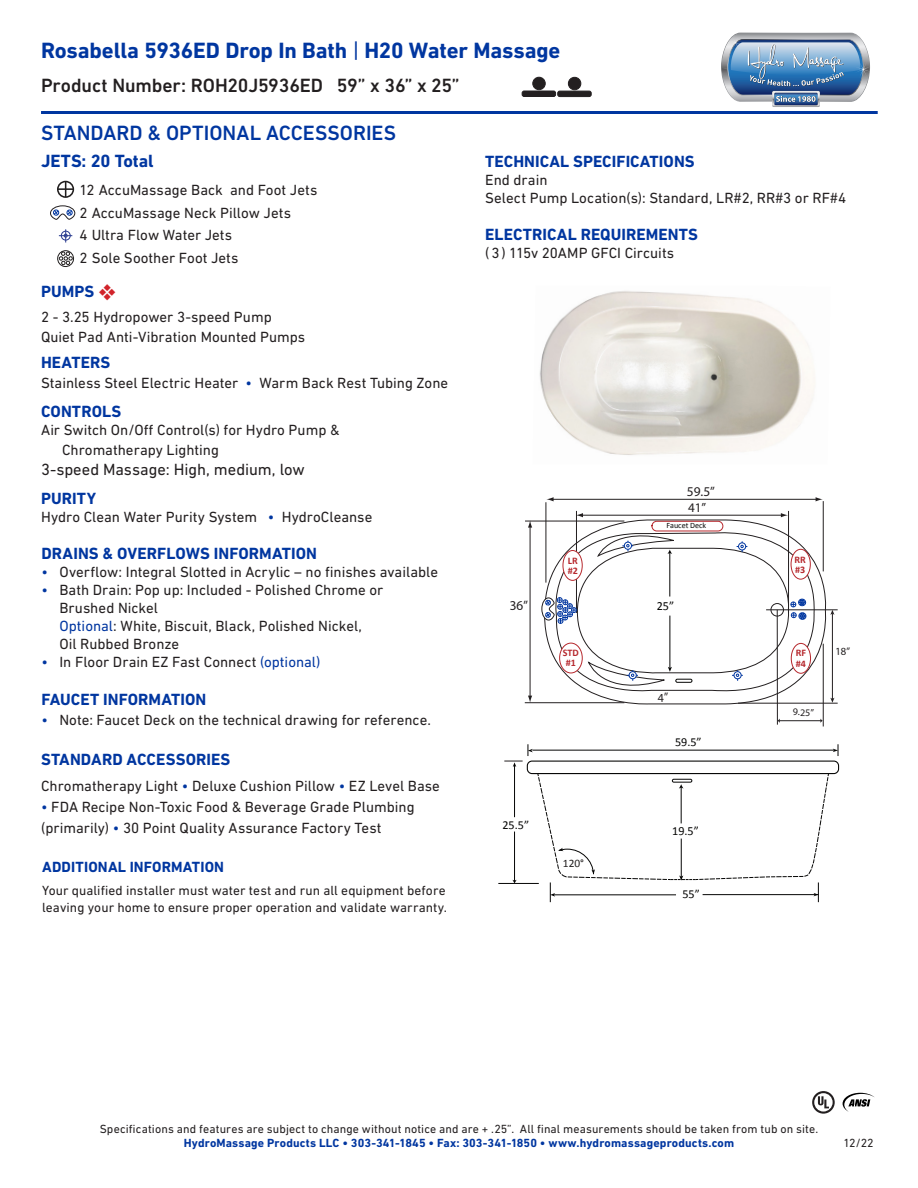
<style>
.page{position:relative;width:918px;height:1188px;background:#fff}
.page>*{position:absolute;margin:0;border:0;box-sizing:border-box;transform-origin:0 0}
.t1{font:700 22.5px "DIN Next LT Pro";letter-spacing:-.005em;color:#0036a0}
.t2{font:500 21px "DIN Next LT Pro";color:#0036a0}
.t3{font:500 19.5px "DIN Next LT Pro";letter-spacing:-.005em;color:#231f20}
.t4{font:700 18px "DIN Next LT Pro";letter-spacing:-.005em;color:#0036a0}
.t5{font:700 16.5px "DIN Next LT Pro";letter-spacing:.005em;color:#0036a0}
.t6{font:16.5px "DIN Next LT Pro";letter-spacing:-.005em;color:#231f20}
.t7{font:15px/18px "DIN Next LT Pro";color:#231f20}
.t8{font:700 15px "DIN Next LT Pro";letter-spacing:.01em;color:#0036a0}
.t9{font:13.5px/16.5px "DIN Next LT Pro";letter-spacing:.005em;color:#231f20}
.t10{font:13.5px "Myriad Pro";color:#231f20}
.t11{font:13.2px "Myriad Pro";color:#231f20}
.t12{font:12.45px "Calibri";color:#050504}
.t13{font:12.15px "Calibri";color:#050504}
.t14{font:12px "DIN Next LT Pro";letter-spacing:.01em;color:#231f20}
.t15{font:700 12px "DIN Next LT Pro";letter-spacing:.015em;color:#0036a0}
.t16{font:11.4px "Calibri";color:#211e1e}
.t17{font:700 10.05px/10.1px "Calibri";color:#b6282d}
.t18{font:10.05px "Myriad Pro";color:#231f20}
.t19{font:8.1px "Calibri";color:#050504}
.s1{font-weight:400}
.s2{font-weight:700;font-size:16.5px;color:#0036a0}
.s3{color:#d1232a}
.s4{color:#0036a0}
</style>
<div class="page">
<img style="left:539px;top:291px;width:276px;height:164px">
<div style="left:533px;top:77px;width:12px;height:13px;background:#231f20;border-radius:50%"></div>
<div style="left:533px;top:77px;width:12px;height:13px;border:1px solid #231f20;border-radius:50%"></div>
<div style="left:522px;top:91px;width:34px;height:6px;background:#231f20;border-radius:2px"></div>
<div style="left:522px;top:91px;width:34px;height:6px;border:1px solid #231f20;border-radius:2px"></div>
<div style="left:568px;top:77px;width:13px;height:13px;background:#231f20;border-radius:50%"></div>
<div style="left:568px;top:77px;width:13px;height:13px;border:1px solid #231f20;border-radius:50%"></div>
<div style="left:558px;top:91px;width:33px;height:6px;background:#231f20;border-radius:2px"></div>
<div style="left:558px;top:91px;width:33px;height:6px;border:1px solid #231f20;border-radius:2px"></div>
<svg style="left:721px;top:33px;width:149px;height:74px;background:#83a0bf"></svg>
<svg style="left:544px;top:519px;width:291px;height:190px"></svg>
<svg style="left:806px;top:524px;width:14px;height:177px"></svg>
<hr style="left:788px;top:511px;width:1px;height:102px;background:#231f20">
<hr style="left:823px;top:501px;width:1px;height:70px;background:#231f20">
<hr style="left:823px;top:644px;width:1px;height:82px;background:#231f20">
<hr style="left:546px;top:502px;width:1px;height:81px;background:#231f20">
<hr style="left:525px;top:702px;width:99px;height:1px;background:#231f20">
<hr style="left:530px;top:526px;width:1px;height:171px;background:#231f20">
<svg style="left:528px;top:696px;width:4px;height:7px"></svg>
<svg style="left:528px;top:520px;width:4px;height:8px"></svg>
<hr style="left:552px;top:499px;width:265px;height:1px;background:#231f20">
<svg style="left:546px;top:497px;width:8px;height:4px"></svg>
<svg style="left:816px;top:497px;width:7px;height:4px"></svg>
<hr style="left:779px;top:720px;width:42px;height:1px;background:#231f20">
<hr style="left:576px;top:511px;width:1px;height:102px;background:#231f20">
<hr style="left:525px;top:521px;width:99px;height:1px;background:#231f20">
<hr style="left:738px;top:703px;width:100px;height:1px;background:#231f20">
<svg style="left:833px;top:744px;width:6px;height:12px"></svg>
<div style="left:527px;top:761px;width:312px;height:13px;border:1px solid #050504;border-radius:5px"></div>
<hr style="left:532px;top:750px;width:302px;height:1px;background:#050504">
<hr style="left:777px;top:610px;width:1px;height:115px;background:#231f20">
<hr style="left:766px;top:610px;width:72px;height:1px;background:#231f20">
<hr style="left:832px;top:613px;width:1px;height:86px;background:#231f20">
<svg style="left:830px;top:610px;width:4px;height:5px"></svg>
<svg style="left:830px;top:698px;width:4px;height:5px"></svg>
<hr style="left:514px;top:832px;width:1px;height:49px;background:#050504">
<svg style="left:512px;top:880px;width:5px;height:3px"></svg>
<hr style="left:498px;top:883px;width:41px;height:1px;background:#050504">
<hr style="left:514px;top:765px;width:1px;height:52px;background:#050504">
<svg style="left:504px;top:744px;width:29px;height:23px"></svg>
<svg style="left:791px;top:643px;width:20px;height:30px"></svg>
<div style="left:791px;top:643px;width:20px;height:31px;border:1px solid #b6282d;border-radius:50%"></div>
<svg style="left:791px;top:549px;width:19px;height:30px"></svg>
<div style="left:791px;top:549px;width:20px;height:31px;border:1px solid #b6282d;border-radius:50%"></div>
<svg style="left:537px;top:773px;width:292px;height:129px"></svg>
<hr style="left:41px;top:111px;width:837px;height:3px;background:#0036a0">
<div style="left:57px;top:181px;width:17px;height:17px;border:2px solid #211e1e;border-radius:50%"></div>
<svg style="left:58px;top:182px;width:16px;height:15px"></svg>
<svg style="left:59px;top:229px;width:13px;height:14px"></svg>
<svg style="left:57px;top:250px;width:17px;height:17px"></svg>
<svg style="left:50px;top:205px;width:25px;height:15px"></svg>
<svg style="left:843px;top:1093px;width:31px;height:19px"></svg>
<svg style="left:812px;top:1091px;width:23px;height:23px"></svg>
<svg style="left:814px;top:1093px;width:19px;height:19px"></svg>
<svg style="left:818px;top:1096px;width:11px;height:12px"></svg>
<svg style="left:541px;top:513px;width:265px;height:189px"></svg>
<h1 class="t1" style="left:41px;top:37px;width:521px">Rosabella 5936ED Drop In Bath <span class="s1">|</span> H20 Water Massage</h1>
<h3 class="t3" style="left:41px;top:74px;width:420px">Product Number: ROH20J5936ED 59” x 36” x 25”</h3>
<h2 class="t2" style="left:41px;top:121px;width:357px">STANDARD &amp; OPTIONAL ACCESSORIES</h2>
<p class="t4" style="left:41px;top:150px;width:114px">JETS: 20 Total</p>
<p class="t7" style="left:62px;top:179px;width:257px;line-height:22.5px"><span class="s2">X</span> 12 AccuMassage Back and Foot Jets<br><span class="s2">X</span> 2 AccuMassage Neck Pillow Jets<br><span class="s2">X</span> 4 Ultra Flow Water Jets<br><span class="s2">X</span> 2 Sole Soother Foot Jets</p>
<p class="t5" style="left:41px;top:282px;width:76px">PUMPS <span class="s3">❖</span></p>
<p class="t7" style="left:41px;top:307px;width:266px;line-height:19.8px">2 - 3.25 Hydropower 3-speed Pump<br>Quiet Pad Anti-Vibration Mounted Pumps</p>
<p class="t5" style="left:41px;top:353px;width:71px">HEATERS</p>
<p class="t7" style="left:41px;top:374px;width:409px">Stainless Steel Electric Heater <span class="s4">•</span> Warm Back Rest Tubing Zone</p>
<p class="t5" style="left:41px;top:402px;width:82px">CONTROLS</p>
<p class="t7" style="left:62px;top:420px;width:279px;line-height:19.8px;text-indent:-21px">Air Switch On/Off Control(s) for Hydro Pump &amp;<br>Chromatherapy Lighting</p>
<p class="t6" style="left:41px;top:460px;width:265px">3-speed Massage: High, medium, low</p>
<p class="t5" style="left:41px;top:488px;width:57px">PURITY</p>
<p class="t7" style="left:41px;top:507px;width:333px">Hydro Clean Water Purity System <span class="s4">•</span> HydroCleanse</p>
<p class="t5" style="left:41px;top:544px;width:277px">DRAINS &amp; OVERFLOWS INFORMATION</p>
<p class="t7" style="left:41px;top:563px;width:398px"><span class="s4">•</span> Overflow: Integral Slotted in Acrylic – no finishes available</p>
<p class="t7" style="left:59px;top:581px;width:325px;text-indent:-18px"><span class="s4">•</span> Bath Drain: Pop up: Included - Polished Chrome or Brushed Nickel<br><span class="s4">Optional</span>: White, Biscuit, Black, Polished Nickel,<br>Oil Rubbed Bronze</p>
<p class="t7" style="left:41px;top:653px;width:281px"><span class="s4">•</span> In Floor Drain EZ Fast Connect <span class="s4">(optional)</span></p>
<p class="t5" style="left:41px;top:690px;width:166px">FAUCET INFORMATION</p>
<p class="t7" style="left:41px;top:711px;width:391px"><span class="s4">•</span> Note: Faucet Deck on the technical drawing for reference.</p>
<p class="t5" style="left:41px;top:750px;width:191px">STANDARD ACCESSORIES</p>
<p class="t7" style="left:41px;top:777px;width:400px">Chromatherapy Light <span class="s4">•</span> Deluxe Cushion Pillow <span class="s4">•</span> EZ Level Base</p>
<p class="t7" style="left:41px;top:797px;width:375px;line-height:21px"><span class="s4">•</span> FDA Recipe Non-Toxic Food &amp; Beverage Grade Plumbing (primarily) <span class="s4">•</span> 30 Point Quality Assurance Factory Test</p>
<p class="t8" style="left:42px;top:858px;width:183px">ADDITIONAL INFORMATION</p>
<p class="t9" style="left:42px;top:882px;width:406px">Your qualified installer must water test and run all equipment before leaving your home to ensure proper operation and validate warranty.</p>
<p class="t5" style="left:485px;top:151px;width:211px">TECHNICAL SPECIFICATIONS</p>
<p class="t7" style="left:485px;top:170px;width:363px">End drain<br>Select Pump Location(s): Standard, LR#2, RR#3 or RF#4</p>
<p class="t5" style="left:485px;top:225px;width:214px">ELECTRICAL REQUIREMENTS</p>
<p class="t7" style="left:485px;top:244px;width:191px">(3) 115v 20AMP GFCI Circuits</p>
<p class="t10" style="left:687px;top:483px;width:30px">59.5”</p>
<p class="t11" style="left:688px;top:499px;width:20px">41”</p>
<p class="t17" style="left:568px;top:555px;width:12px">LR #2</p>
<p class="t17" style="left:563px;top:647px;width:17px">STD #1</p>
<p class="t13" style="left:502px;top:817px;width:28px">25.5”</p>
<p class="t16" style="left:563px;top:856px;width:23px">120°</p>
<p class="t19" style="left:667px;top:520px;width:41px">Faucet Deck</p>
<p class="t12" style="left:657px;top:597px;width:19px">25”</p>
<p class="t13" style="left:675px;top:733px;width:28px">59.5”</p>
<p class="t12" style="left:672px;top:822px;width:28px">19.5”</p>
<p class="t13" style="left:682px;top:886px;width:19px">55”</p>
<p class="t17" style="left:795px;top:554px;width:13px">RR #3</p>
<p class="t17" style="left:796px;top:648px;width:12px">RF #4</p>
<p class="t18" style="left:793px;top:706px;width:23px;rotate:1deg">9.25”</p>
<p class="t14" style="left:100px;top:1121px;width:720px">Specifications and features are subject to change without notice and are + .25”. All final measurements should be taken from tub on site.</p>
<p class="t15" style="left:184px;top:1136px;width:552px">HydroMassage Products LLC • 303-341-1845 • Fax: 303-341-1850 • www.hydromassageproducts.com</p>
<p class="t14" style="left:843px;top:1136px;width:32px">12/22</p>
</div>
